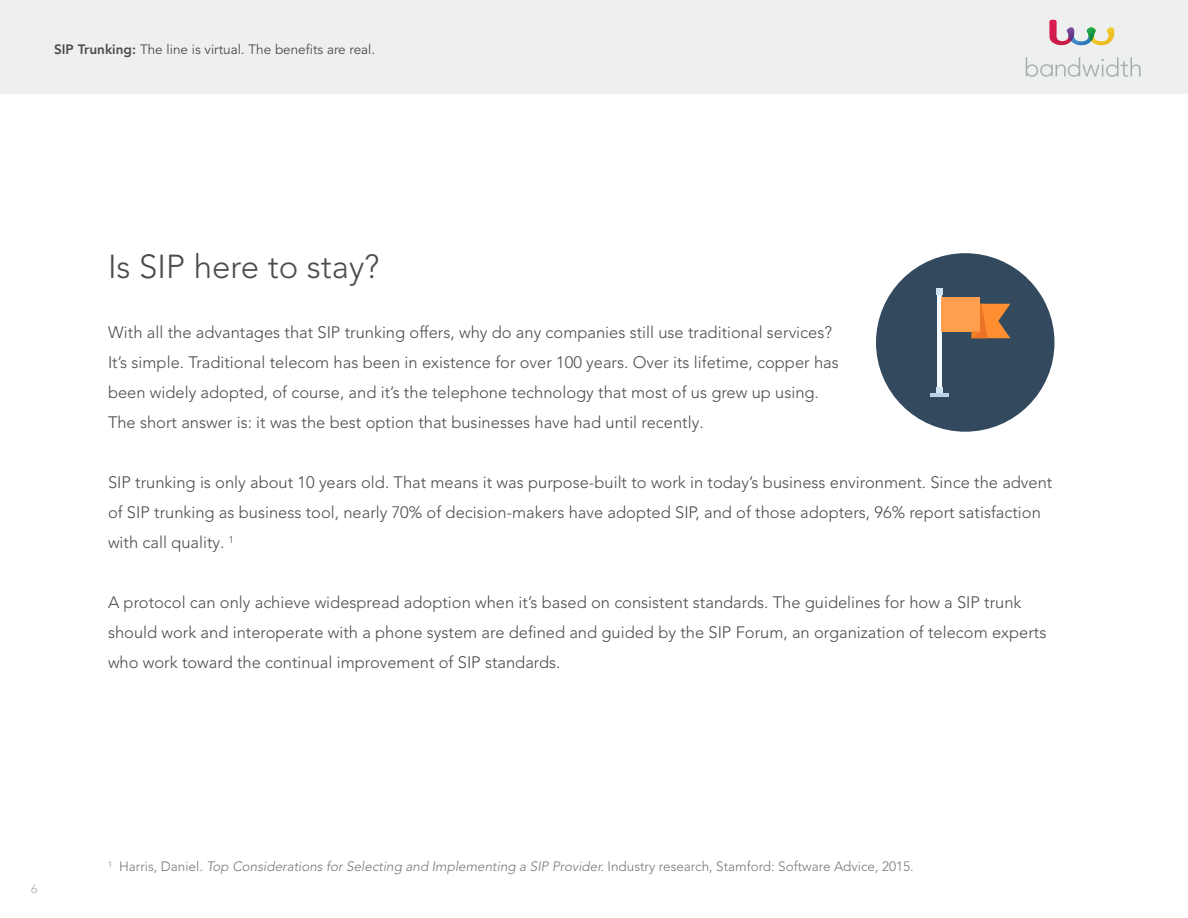
<style>
.page{position:relative;width:1188px;height:918px;background:#fff}
.page>*{position:absolute;margin:0;border:0;box-sizing:border-box;transform-origin:0 0}
.t1{font:300 33px "Avenir LT Pro";color:#4b4c4d}
.t2{font:300 16.5px/30px "Avenir LT Pro";color:#4b4c4d}
.t3{font:300 13.5px "Avenir LT Pro";color:#76787b}
.t4{font:13.5px "Avenir LT Pro";color:#4b4c4d}
.t5{font:300 12px "Avenir LT Pro";color:#a8a9ad}
.s1{font-weight:800}
.s2{font-style:italic}
</style>
<div class="page">
<div style="left:0;top:0;width:1188px;height:93px;background:#eeefef"></div>
<svg style="left:1049px;top:20px;width:66px;height:26px"></svg>
<svg style="left:1026px;top:57px;width:115px;height:20px"></svg>
<div style="left:876px;top:253px;width:178px;height:179px;background:#334a5e;border-radius:50%"></div>
<div style="left:937px;top:294px;width:5px;height:93px;background:#f2faff"></div>
<div style="left:936px;top:288px;width:7px;height:6px;background:#cfe3f2"></div>
<div style="left:936px;top:387px;width:7px;height:7px;background:#cfe3f2"></div>
<hr style="left:930px;top:394px;width:19px;height:3px;background:#b8d1e6">
<div style="left:942px;top:297px;width:38px;height:34px;background:#ff9e4d"></div>
<svg style="left:972px;top:304px;width:38px;height:34px"></svg>
<p class="t4" style="left:54px;top:42px;width:323px"><span class="s1">SIP Trunking:</span> The line is virtual. The benefits are real.</p>
<p class="t1" style="left:108px;top:247px;width:273px">Is SIP here to stay?</p>
<p class="t2" style="left:108px;top:317px;width:732px">With all the advantages that SIP trunking offers, why do any companies still use traditional services?<br>It’s simple. Traditional telecom has been in existence for over 100 years. Over its lifetime, copper has been widely adopted, of course, and it’s the telephone technology that most of us grew up using.<br>The short answer is: it was the best option that businesses have had until recently.</p>
<p class="t2" style="left:108px;top:467px;width:946px">SIP trunking is only about 10 years old. That means it was purpose-built to work in today’s business environment. Since the advent of SIP trunking as business tool, nearly 70% of decision-makers have adopted SIP, and of those adopters, 96% report satisfaction with call quality. <sup>1</sup></p>
<p class="t2" style="left:108px;top:587px;width:940px">A protocol can only achieve widespread adoption when it’s based on consistent standards. The guidelines for how a SIP trunk should work and interoperate with a phone system are defined and guided by the SIP Forum, an organization of telecom experts who work toward the continual improvement of SIP standards.</p>
<p class="t5" style="left:31px;top:881px;width:8px">6</p>
<p class="t3" style="left:108px;top:859px;width:807px"><sup>1</sup> Harris, Daniel. <span class="s2">Top Considerations for Selecting and Implementing a SIP Provider.</span> Industry research, Stamford: Software Advice, 2015.</p>
</div>
